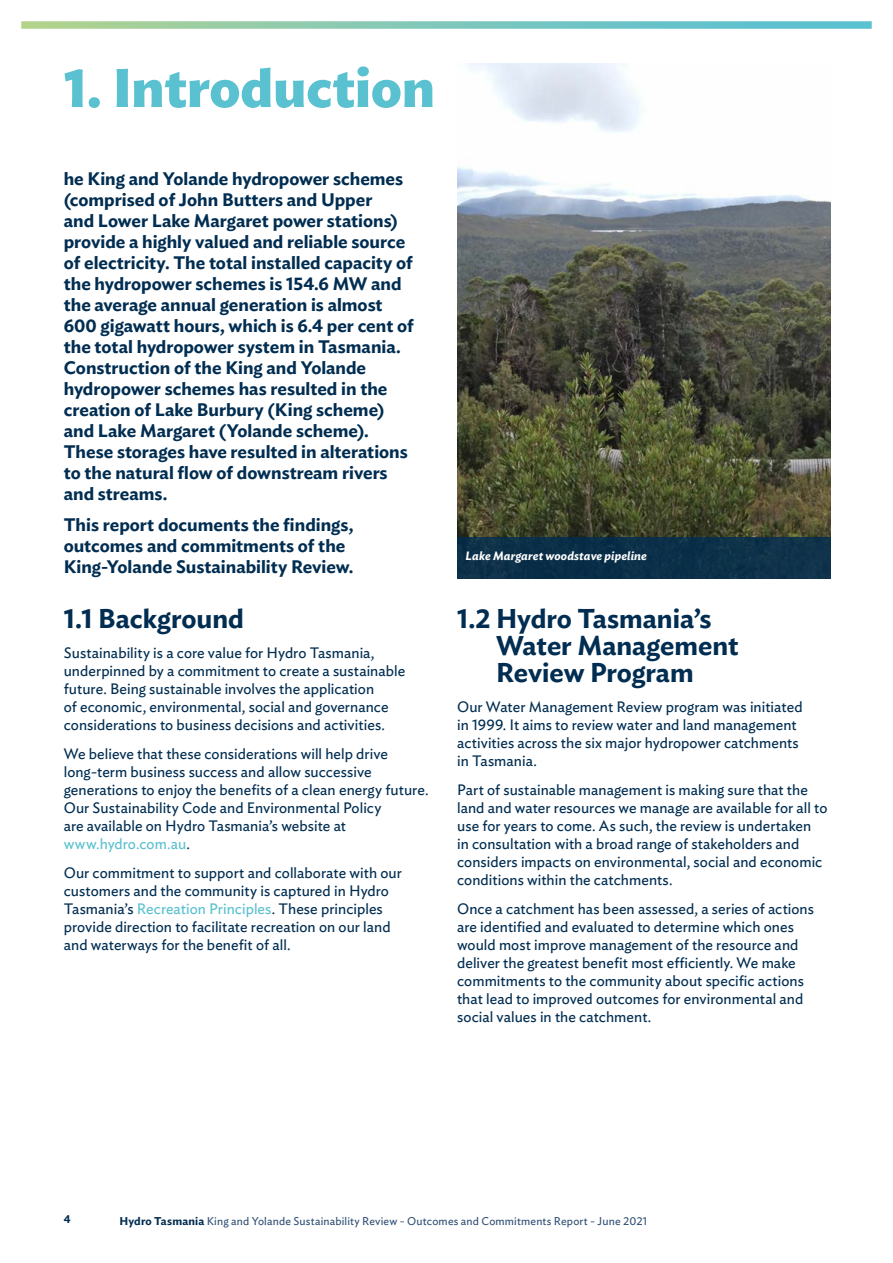
<style>
.page{position:relative;width:893px;height:1263px;background:#fff}
.page>*{position:absolute;margin:0;border:0;box-sizing:border-box;transform-origin:0 0}
.A_HEADER{font:700 54px "Ideal Sans";color:#5ac1d0}
.B_HEADER{font:600 27px/27px "Ideal Sans";color:#002d51}
.INTRO_COPY{font:600 18px/21px "Ideal Sans";color:#002d51}
.BODY_COPY{font:15px/18px "Ideal Sans";letter-spacing:.005em;color:#002d51}
.LABLE_B{font:italic 600 12px "Ideal Sans";letter-spacing:.015em;color:#fff}
.t1{font:11.25px "Ideal Sans";letter-spacing:.015em;color:#315075}
.t2{font:600 11.25px "Ideal Sans";color:#002d51}
.s1{color:#5ac1d0}
.s2{font-weight:600;color:#002d51}
</style>
<div class="page">
<svg style="left:21px;top:21px;width:851px;height:8px;background:#88cbba"></svg>
<img style="left:457px;top:64px;width:373px;height:473px">
<div style="left:457px;top:537px;width:373px;height:41px;background:#0c3048"></div>
<p class="A_HEADER" style="left:64px;top:45px;width:373px">1. Introduction</p>
<p class="INTRO_COPY" style="left:64px;top:166px;width:351px">he King and Yolande hydropower schemes (comprised of John Butters and Upper<br>and Lower Lake Margaret power stations) provide a highly valued and reliable source of electricity. The total installed capacity of the hydropower schemes is 154.6 MW and the average annual generation is almost 600 gigawatt hours, which is 6.4 per cent of the total hydropower system in Tasmania.<br>Construction of the King and Yolande hydropower schemes has resulted in the creation of Lake Burbury (King scheme) and Lake Margaret (Yolande scheme).<br>These storages have resulted in alterations to the natural flow of downstream rivers and streams.</p>
<p class="INTRO_COPY" style="left:64px;top:513px;width:291px">This report documents the findings, outcomes and commitments of the<br>King-Yolande Sustainability Review.</p>
<p class="B_HEADER" style="left:64px;top:602px;width:182px">1.1 Background</p>
<p class="BODY_COPY" style="left:64px;top:643px;width:343px">Sustainability is a core value for Hydro Tasmania, underpinned by a commitment to create a sustainable future. Being sustainable involves the application<br>of economic, environmental, social and governance considerations to business decisions and activities.</p>
<p class="BODY_COPY" style="left:64px;top:744px;width:366px">We believe that these considerations will help drive long-term business success and allow successive generations to enjoy the benefits of a clean energy future.<br>Our Sustainability Code and Environmental Policy<br>are available on Hydro Tasmania’s website at <span class="s1">www.hydro.com.au</span>.</p>
<p class="BODY_COPY" style="left:64px;top:862px;width:340px">Our commitment to support and collaborate with our customers and the community is captured in Hydro Tasmania’s <span class="s1">Recreation Principles</span>. These principles provide direction to facilitate recreation on our land and waterways for the benefit of all.</p>
<p class="LABLE_B" style="left:466px;top:546px;width:183px">Lake Margaret woodstave pipeline</p>
<p class="B_HEADER" style="left:496px;top:602px;width:244px;text-indent:-39px">1.2 Hydro Tasmania’s<br>Water Management<br>Review Program</p>
<p class="BODY_COPY" style="left:457px;top:697px;width:347px">Our Water Management Review program was initiated in 1999. It aims to review water and land management activities across the six major hydropower catchments in Tasmania.</p>
<p class="BODY_COPY" style="left:457px;top:780px;width:372px">Part of sustainable management is making sure that the land and water resources we manage are available for all to use for years to come. As such, the review is undertaken<br>in consultation with a broad range of stakeholders and considers impacts on environmental, social and economic conditions within the catchments.</p>
<p class="BODY_COPY" style="left:457px;top:898px;width:358px">Once a catchment has been assessed, a series of actions are identified and evaluated to determine which ones would most improve management of the resource and deliver the greatest benefit most efficiently. We make commitments to the community about specific actions that lead to improved outcomes for environmental and social values in the catchment.</p>
<p class="t2" style="left:64px;top:1210px;width:8px">4</p>
<p class="t1" style="left:119px;top:1212px;width:529px"><span class="s2">Hydro Tasmania</span> King and Yolande Sustainability Review - Outcomes and Commitments Report - June 2021</p>
</div>
